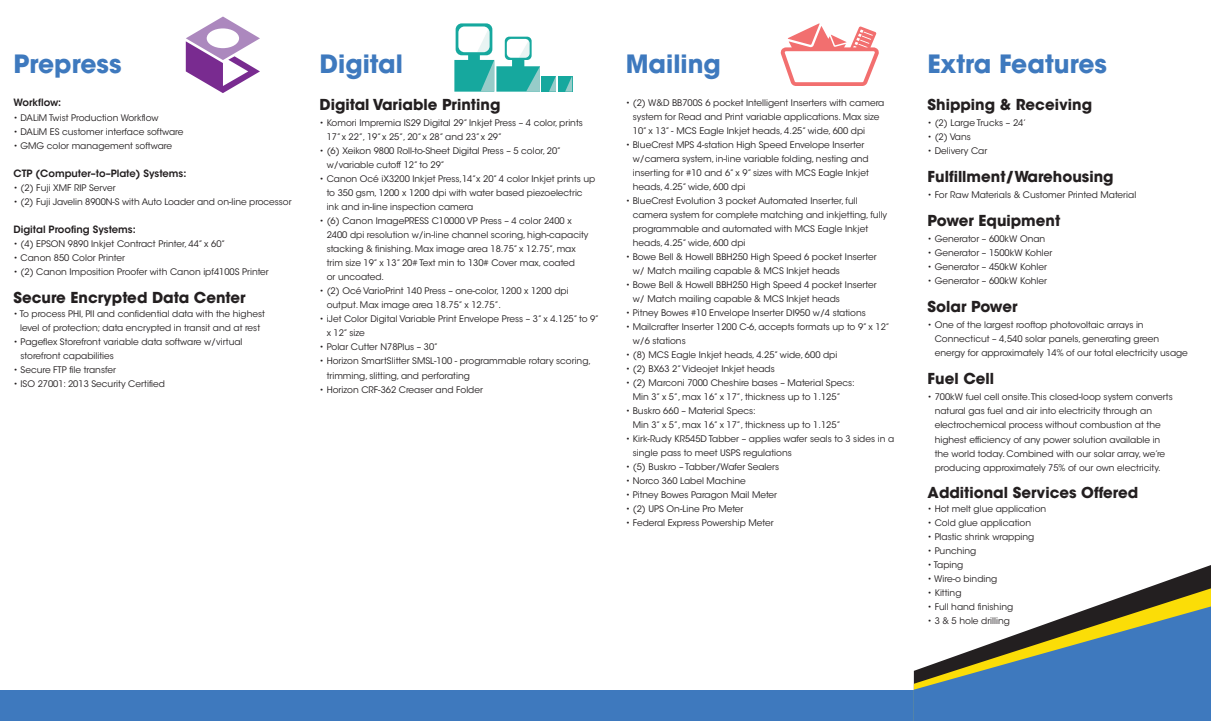
<style>
.page{position:relative;width:1211px;height:721px;background:#fff}
.page>*{position:absolute;margin:0;border:0;box-sizing:border-box;transform-origin:0 0}
.t1{font:700 25px "ITC Avant Garde Std";color:#3e79be}
.t2{font:700 15px "ITC Avant Garde Std";color:#231f20}
.t3{font:600 10px "ITC Avant Garde Std";color:#231f20}
.t4{font:9px/14px "ITC Avant Garde Std";color:#231f20}
</style>
<div class="page">
<svg style="left:1155px;top:565px;width:55px;height:20px"></svg>
<div style="left:542px;top:76px;width:14px;height:16px;background:#16a89e"></div>
<div style="left:558px;top:76px;width:14px;height:16px;background:#16a89e"></div>
<svg style="left:549px;top:76px;width:7px;height:16px"></svg>
<svg style="left:565px;top:76px;width:7px;height:16px"></svg>
<svg style="left:454px;top:23px;width:86px;height:69px"></svg>
<svg style="left:186px;top:17px;width:74px;height:76px"></svg>
<svg style="left:780px;top:23px;width:99px;height:63px"></svg>
<div style="left:0;top:689px;width:929px;height:31px;background:#3e79be"></div>
<svg style="left:1104px;top:585px;width:106px;height:18px;fill:#231f20"></svg>
<svg style="left:914px;top:603px;width:296px;height:117px"></svg>
<h1 class="t1" style="left:14px;top:54px;width:109px">Prepress</h1>
<p class="t3" style="left:14px;top:97px;width:49px">Workflow:</p>
<p class="t4" style="left:14px;top:111px;width:147px">• DALiM Twist Production Workflow</p>
<p class="t4" style="left:14px;top:125px;width:171px">• DALiM ES customer interface software</p>
<p class="t4" style="left:14px;top:139px;width:160px">• GMG color management software</p>
<p class="t3" style="left:14px;top:167px;width:174px">CTP (Computer–to–Plate) Systems:</p>
<p class="t4" style="left:14px;top:181px;width:104px">• (2) Fuji XMF RIP Server</p>
<p class="t4" style="left:14px;top:195px;width:279px">• (2) Fuji Javelin 8900N-S with Auto Loader and on-line processor</p>
<p class="t3" style="left:14px;top:223px;width:124px">Digital Proofing Systems:</p>
<p class="t4" style="left:14px;top:237px;width:213px">• (4) EPSON 9890 Inkjet Contract Printer, 44” x 60”</p>
<p class="t4" style="left:14px;top:251px;width:113px">• Canon 850 Color Printer</p>
<p class="t4" style="left:14px;top:265px;width:257px">• (2) Canon Imposition Proofer with Canon ipf4100S Printer</p>
<h2 class="t2" style="left:14px;top:291px;width:234px">Secure Encrypted Data Center</h2>
<p class="t4" style="left:14px;top:307px;width:253px;text-align:center">• To process PHI, PII and confidential data with the highest level of protection; data encrypted in transit and at rest</p>
<p class="t4" style="left:21px;top:335px;width:223px;text-indent:-7px">• Pageflex Storefront variable data software w/virtual storefront capabilities</p>
<p class="t4" style="left:14px;top:363px;width:104px">• Secure FTP file transfer</p>
<p class="t4" style="left:14px;top:377px;width:153px">• ISO 27001: 2013 Security Certified</p>
<h1 class="t1" style="left:320px;top:54px;width:85px">Digital</h1>
<h2 class="t2" style="left:320px;top:99px;width:182px">Digital Variable Printing</h2>
<p class="t4" style="left:327px;top:117px;width:258px;text-indent:-7px">• Komori Impremia IS29 Digital 29” Inkjet Press – 4 color, prints<br>17” x 22”, 19” x 25”, 20” x 28” and 23” x 29”</p>
<p class="t4" style="left:327px;top:145px;width:236px;text-indent:-7px">• (6) Xeikon 9800 Roll-to-Sheet Digital Press – 5 color, 20” w/variable cutoff 12” to 29”</p>
<p class="t4" style="left:327px;top:173px;width:270px;text-indent:-7px">• Canon Océ iX3200 Inkjet Press,14”x 20” 4 color Inkjet prints up to 350 gsm, 1200 x 1200 dpi with water based piezoelectric ink and in-line inspection camera</p>
<p class="t4" style="left:327px;top:215px;width:263px;text-indent:-7px">• (6) Canon ImagePRESS C10000 VP Press – 4 color 2400 x 2400 dpi resolution w/in-line channel scoring, high-capacity stacking &amp; finishing. Max image area 18.75” x 12.75”, max trim size 19” x 13” 20# Text min to 130# Cover max, coated<br>or uncoated.</p>
<p class="t4" style="left:327px;top:285px;width:243px;text-indent:-7px">• (2) Océ VarioPrint 140 Press – one-color, 1200 x 1200 dpi output. Max image area 18.75” x 12.75”.</p>
<p class="t4" style="left:327px;top:313px;width:274px;text-indent:-7px">• iJet Color Digital Variable Print Envelope Press – 3” x 4.125” to 9” x 12” size</p>
<p class="t4" style="left:320px;top:341px;width:120px">• Polar Cutter N78Plus – 30”</p>
<p class="t4" style="left:327px;top:355px;width:266px;text-indent:-7px">• Horizon SmartSlitter SMSL-100 - programmable rotary scoring, trimming, slitting, and perforating</p>
<p class="t4" style="left:320px;top:383px;width:165px">• Horizon CRF-362 Creaser and Folder</p>
<h1 class="t1" style="left:626px;top:54px;width:97px">Mailing</h1>
<p class="t4" style="left:633px;top:96px;width:253px;text-indent:-7px">• (2) W&amp;D BB700S 6 pocket Intelligent Inserters with camera system for Read and Print variable applications. Max size<br>10” x 13” - MCS Eagle Inkjet heads, 4.25” wide, 600 dpi</p>
<p class="t4" style="left:633px;top:138px;width:238px;text-indent:-7px">• BlueCrest MPS 4-station High Speed Envelope Inserter w/camera system, in-line variable folding, nesting and inserting for #10 and 6” x 9” sizes with MCS Eagle Inkjet heads, 4.25” wide, 600 dpi</p>
<p class="t4" style="left:633px;top:194px;width:256px;text-indent:-7px">• BlueCrest Evolution 3 pocket Automated Inserter, full camera system for complete matching and inkjetting, fully programmable and automated with MCS Eagle Inkjet heads, 4.25” wide, 600 dpi</p>
<p class="t4" style="left:633px;top:250px;width:245px;text-indent:-7px">• Bowe Bell &amp; Howell BBH250 High Speed 6 pocket Inserter w/ Match mailing capable &amp; MCS Inkjet heads</p>
<p class="t4" style="left:633px;top:278px;width:245px;text-indent:-7px">• Bowe Bell &amp; Howell BBH250 High Speed 4 pocket Inserter w/ Match mailing capable &amp; MCS Inkjet heads</p>
<p class="t4" style="left:626px;top:306px;width:242px">• Pitney Bowes #10 Envelope Inserter DI950 w/4 stations</p>
<p class="t4" style="left:633px;top:320px;width:258px;text-indent:-7px">• Mailcrafter Inserter 1200 C-6, accepts formats up to 9” x 12” w/6 stations</p>
<p class="t4" style="left:626px;top:348px;width:213px">• (8) MCS Eagle Inkjet heads, 4.25” wide, 600 dpi</p>
<p class="t4" style="left:626px;top:362px;width:151px">• (2) BX63 2” Videojet Inkjet heads</p>
<p class="t4" style="left:633px;top:376px;width:223px;text-indent:-7px">• (2) Marconi 7000 Cheshire bases – Material Specs:<br>Min 3” x 5”, max 16” x 17”, thickness up to 1.125”</p>
<p class="t4" style="left:633px;top:404px;width:209px;text-indent:-7px">• Buskro 660 – Material Specs:<br>Min 3” x 5”, max 16” x 17”, thickness up to 1.125”</p>
<p class="t4" style="left:633px;top:432px;width:263px;text-indent:-7px">• Kirk-Rudy KR545D Tabber – applies wafer seals to 3 sides in a single pass to meet USPS regulations</p>
<p class="t4" style="left:626px;top:460px;width:155px">• (5) Buskro – Tabber/Wafer Sealers</p>
<p class="t4" style="left:626px;top:474px;width:122px">• Norco 360 Label Machine</p>
<p class="t4" style="left:626px;top:488px;width:153px">• Pitney Bowes Paragon Mail Meter</p>
<p class="t4" style="left:626px;top:502px;width:119px">• (2) UPS On-Line Pro Meter</p>
<p class="t4" style="left:626px;top:516px;width:149px">• Federal Express Powership Meter</p>
<h1 class="t1" style="left:927px;top:54px;width:181px">Extra Features</h1>
<h2 class="t2" style="left:927px;top:99px;width:166px">Shipping &amp; Receiving</h2>
<p class="t4" style="left:927px;top:117px;width:100px">• (2) Large Trucks – 24’</p>
<p class="t4" style="left:927px;top:131px;width:45px">• (2) Vans</p>
<p class="t4" style="left:927px;top:145px;width:61px">• Delivery Car</p>
<h2 class="t2" style="left:927px;top:171px;width:187px">Fulfillment/Warehousing</h2>
<p class="t4" style="left:927px;top:189px;width:210px">• For Raw Materials &amp; Customer Printed Material</p>
<h2 class="t2" style="left:927px;top:215px;width:134px">Power Equipment</h2>
<p class="t4" style="left:927px;top:233px;width:119px">• Generator – 600kW Onan</p>
<p class="t4" style="left:927px;top:247px;width:126px">• Generator – 1500kW Kohler</p>
<p class="t4" style="left:927px;top:261px;width:121px">• Generator – 450kW Kohler</p>
<p class="t4" style="left:927px;top:275px;width:121px">• Generator – 600kW Kohler</p>
<h2 class="t2" style="left:927px;top:301px;width:91px">Solar Power</h2>
<p class="t4" style="left:934px;top:319px;width:255px;text-indent:-7px">• One of the largest rooftop photovoltaic arrays in<br>Connecticut – 4,540 solar panels, generating green energy for approximately 14% of our total electricity usage</p>
<h2 class="t2" style="left:927px;top:373px;width:68px">Fuel Cell</h2>
<p class="t4" style="left:934px;top:391px;width:240px;text-indent:-7px">• 700kW fuel cell onsite. This closed-loop system converts natural gas fuel and air into electricity through an electrochemical process without combustion at the highest efficiency of any power solution available in the world today. Combined with our solar array, we’re producing approximately 75% of our own electricity.</p>
<h2 class="t2" style="left:927px;top:487px;width:212px">Additional Services Offered</h2>
<p class="t4" style="left:927px;top:502px;width:120px">• Hot melt glue application</p>
<p class="t4" style="left:927px;top:516px;width:105px">• Cold glue application</p>
<p class="t4" style="left:927px;top:530px;width:108px">• Plastic shrink wrapping</p>
<p class="t4" style="left:927px;top:544px;width:50px">• Punching</p>
<p class="t4" style="left:927px;top:558px;width:37px">• Taping</p>
<p class="t4" style="left:927px;top:572px;width:71px">• Wire-o binding</p>
<p class="t4" style="left:927px;top:586px;width:35px">• Kitting</p>
<p class="t4" style="left:927px;top:600px;width:87px">• Full hand finishing</p>
<p class="t4" style="left:927px;top:614px;width:84px">• 3 &amp; 5 hole drilling</p>
</div>
